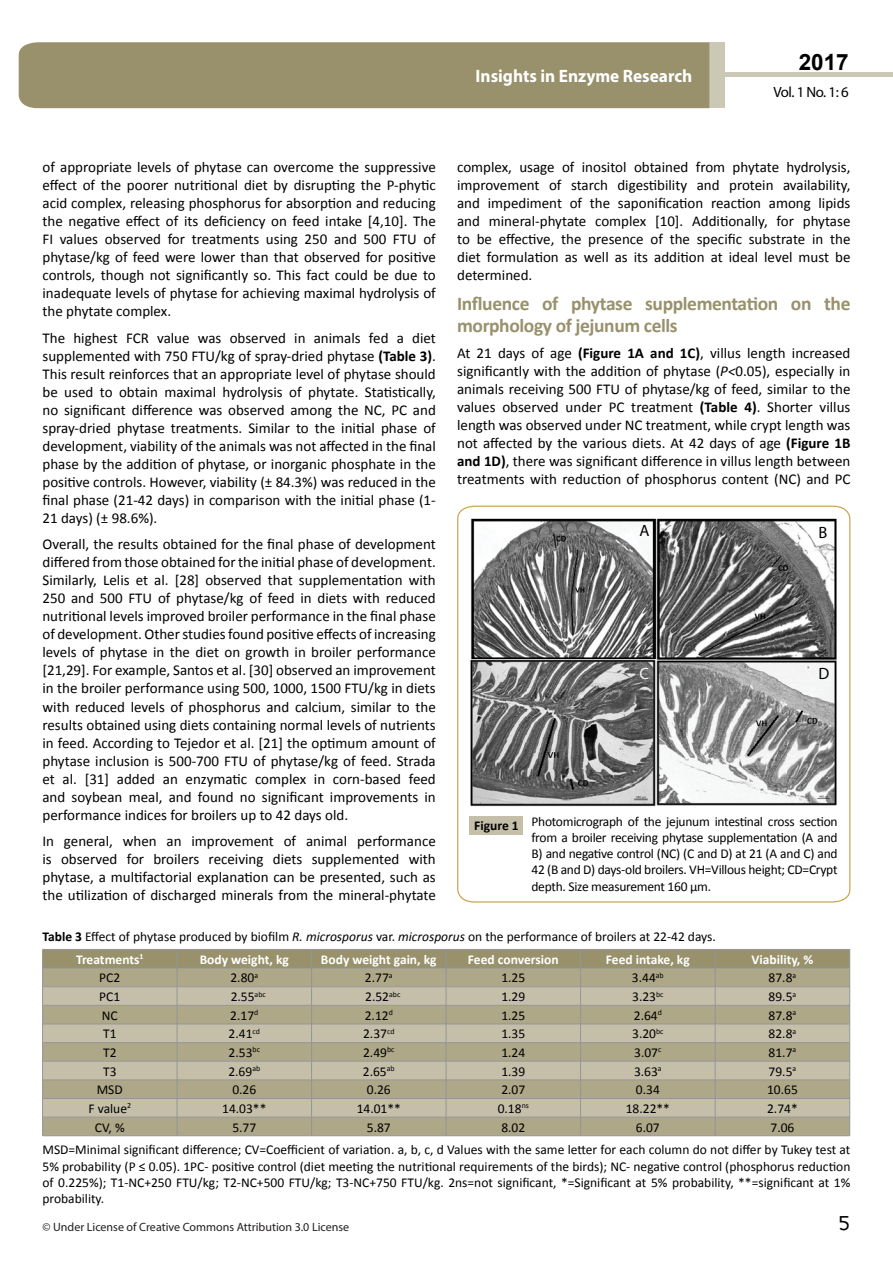
<style>
.page{position:relative;width:893px;height:1263px;background:#fff}
.page>*{position:absolute;margin:0;border:0;box-sizing:border-box;transform-origin:0 0}
.t1{font:25.5px "Tunga";color:#000}
.t2{font:700 22.5px "Arial";color:#000}
.t3{font:700 19.5px/21.5px "Calibri";letter-spacing:-.02em;color:#98916c}
.t4{font:700 18px "Myriad Pro";color:#fff;scale:.96 1}
.t5{font:16.35px "Myriad Pro";color:#000}
.t6{font:16.35px "Myriad Pro";color:#f7f7f7}
.t7{font:15px/18px "Calibri";color:#000;text-align:justify}
.t8{font:14.85px "Myriad Pro";color:#000}
.t9{font:13.5px/16.2px "Calibri";color:#000;text-align:justify}
.t10{font:700 13.5px "Calibri";color:#fff}
.t11{font:12px "Myriad Pro";color:#221e1f}
.s1{font-weight:700}
.s2{font-style:italic}
</style>
<div class="page">
<hr style="left:725px;top:73px;width:168px;height:4px;background:#cbc8b5">
<div style="left:709px;top:42px;width:16px;height:66px;background:#cbc8b5"></div>
<div style="left:19px;top:42px;width:690px;height:66px;background:#98916c"></div>
<svg style="left:42px;top:949px;width:808px;height:187px;background:#b2ac92"></svg>
<hr style="left:715px;top:1117px;width:135px;height:1px;background:#939598">
<svg style="left:457px;top:505px;width:394px;height:398px"></svg>
<img style="left:470px;top:517px;width:368px;height:290px">
<div style="left:470px;top:816px;width:53px;height:18px;background:#c5bfa9"></div>
<p class="t4" style="left:476px;top:64px;width:227px">Insights in Enzyme Research</p>
<p class="t4" style="left:585px;top:74px;width:128px">ISSN 1698-9465</p>
<h2 class="t2" style="left:799px;top:47px;width:52px">2017</h2>
<p class="t8" style="left:773px;top:83px;width:77px">Vol. 1 No. 1: 6</p>
<p class="t7" style="left:42px;top:158px;width:395px">of appropriate levels of phytase can overcome the suppressive effect of the poorer nutritional diet by disrupting the P-phytic acid complex, releasing phosphorus for absorption and reducing the negative effect of its deficiency on feed intake [4,10]. The FI values observed for treatments using 250 and 500 FTU of phytase/kg of feed were lower than that observed for positive controls, though not significantly so. This fact could be due to inadequate levels of phytase for achieving maximal hydrolysis of the phytate complex.</p>
<p class="t7" style="left:42px;top:329px;width:395px">The highest FCR value was observed in animals fed a diet supplemented with 750 FTU/kg of spray-dried phytase <span class="s1">(Table 3)</span>.<br>This result reinforces that an appropriate level of phytase should be used to obtain maximal hydrolysis of phytate. Statistically, no significant difference was observed among the NC, PC and spray-dried phytase treatments. Similar to the initial phase of development, viability of the animals was not affected in the final phase by the addition of phytase, or inorganic phosphate in the positive controls. However, viability (± 84.3%) was reduced in the final phase (21-42 days) in comparison with the initial phase (1- 21 days) (± 98.6%).</p>
<p class="t7" style="left:42px;top:535px;width:395px">Overall, the results obtained for the final phase of development differed from those obtained for the initial phase of development.<br>Similarly, Lelis et al. [28] observed that supplementation with 250 and 500 FTU of phytase/kg of feed in diets with reduced nutritional levels improved broiler performance in the final phase of development. Other studies found positive effects of increasing levels of phytase in the diet on growth in broiler performance [21,29]. For example, Santos et al. [30] observed an improvement in the broiler performance using 500, 1000, 1500 FTU/kg in diets with reduced levels of phosphorus and calcium, similar to the results obtained using diets containing normal levels of nutrients in feed. According to Tejedor et al. [21] the optimum amount of phytase inclusion is 500-700 FTU of phytase/kg of feed. Strada et al. [31] added an enzymatic complex in corn-based feed and soybean meal, and found no significant improvements in performance indices for broilers up to 42 days old.</p>
<p class="t7" style="left:42px;top:832px;width:395px">In general, when an improvement of animal performance is observed for broilers receiving diets supplemented with phytase, a multifactorial explanation can be presented, such as the utilization of discharged minerals from the mineral-phytate</p>
<p class="t7" style="left:457px;top:158px;width:395px">complex, usage of inositol obtained from phytate hydrolysis, improvement of starch digestibility and protein availability, and impediment of the saponification reaction among lipids and mineral-phytate complex [10]. Additionally, for phytase to be effective, the presence of the specific substrate in the diet formulation as well as its addition at ideal level must be determined.</p>
<h3 class="t3" style="left:457px;top:293px;width:395px">Influence of phytase supplementation on the morphology of jejunum cells</h3>
<p class="t7" style="left:457px;top:344px;width:395px">At 21 days of age <span class="s1">(Figure 1A and 1C)</span>, villus length increased significantly with the addition of phytase (<span class="s2">P&lt;</span>0.05), especially in animals receiving 500 FTU of phytase/kg of feed, similar to the values observed under PC treatment <span class="s1">(Table 4)</span>. Shorter villus length was observed under NC treatment, while crypt length was not affected by the various diets. At 42 days of age <span class="s1">(Figure 1B and 1D)</span>, there was significant difference in villus length between treatments with reduction of phosphorus content (NC) and PC</p>
<p class="t5" style="left:639px;top:520px;width:12px">A</p>
<p class="t5" style="left:818px;top:522px;width:10px">B</p>
<p class="t6" style="left:639px;top:663px;width:11px">C</p>
<p class="t5" style="left:818px;top:663px;width:12px">D</p>
<p class="t9" style="left:531px;top:813px;width:308px;text-indent:-57px"><span class="s1">Figure 1</span> Photomicrograph of the jejunum intestinal cross section from a broiler receiving phytase supplementation (A and B) and negative control (NC) (C and D) at 21 (A and C) and 42 (B and D) days-old broilers. VH=Villous height; CD=Crypt depth. Size measurement 160 µm.</p>
<p class="t9" style="left:43px;top:928px;width:675px"><span class="s1">Table 3</span> Effect of phytase produced by biofilm <span class="s2">R. microsporus</span> var. <span class="s2">microsporus</span> on the performance of broilers at 22-42 days.</p>
<p class="t10" style="left:76px;top:951px;width:69px">Treatments<sup>1</sup></p>
<p class="t10" style="left:200px;top:951px;width:91px">Body weight, kg</p>
<p class="t10" style="left:321px;top:951px;width:117px">Body weight gain, kg</p>
<p class="t10" style="left:468px;top:951px;width:92px">Feed conversion</p>
<p class="t10" style="left:606px;top:951px;width:85px">Feed intake, kg</p>
<p class="t10" style="left:751px;top:951px;width:63px">Viability, %</p>
<p class="t9" style="left:99px;top:970px;width:23px">PC2</p>
<p class="t9" style="left:230px;top:970px;width:29px">2.80<sup>a</sup></p>
<p class="t9" style="left:365px;top:970px;width:29px">2.77<sup>a</sup></p>
<p class="t9" style="left:501px;top:970px;width:25px">1.25</p>
<p class="t9" style="left:632px;top:970px;width:33px">3.44<sup>ab</sup></p>
<p class="t9" style="left:769px;top:970px;width:29px">87.8<sup>a</sup></p>
<p class="t9" style="left:99px;top:988px;width:23px">PC1</p>
<p class="t9" style="left:231px;top:988px;width:37px">2.55<sup>abc</sup></p>
<p class="t9" style="left:365px;top:988px;width:37px">2.52<sup>abc</sup></p>
<p class="t9" style="left:501px;top:988px;width:25px">1.29</p>
<p class="t9" style="left:632px;top:988px;width:33px">3.23<sup>bc</sup></p>
<p class="t9" style="left:769px;top:988px;width:29px">89.5<sup>a</sup></p>
<p class="t9" style="left:102px;top:1007px;width:17px">NC</p>
<p class="t9" style="left:230px;top:1007px;width:30px">2.17<sup>d</sup></p>
<p class="t9" style="left:365px;top:1007px;width:30px">2.12<sup>d</sup></p>
<p class="t9" style="left:501px;top:1007px;width:25px">1.25</p>
<p class="t9" style="left:634px;top:1007px;width:30px">2.64<sup>d</sup></p>
<p class="t9" style="left:769px;top:1007px;width:29px">87.8<sup>a</sup></p>
<p class="t9" style="left:103px;top:1026px;width:15px">T1</p>
<p class="t9" style="left:229px;top:1026px;width:33px">2.41<sup>cd</sup></p>
<p class="t9" style="left:363px;top:1026px;width:33px">2.37<sup>cd</sup></p>
<p class="t9" style="left:501px;top:1026px;width:25px">1.35</p>
<p class="t9" style="left:632px;top:1026px;width:33px">3.20<sup>bc</sup></p>
<p class="t9" style="left:769px;top:1026px;width:29px">82.8<sup>a</sup></p>
<p class="t9" style="left:103px;top:1044px;width:15px">T2</p>
<p class="t9" style="left:229px;top:1044px;width:33px">2.53<sup>bc</sup></p>
<p class="t9" style="left:363px;top:1044px;width:33px">2.49<sup>bc</sup></p>
<p class="t9" style="left:501px;top:1044px;width:25px">1.24</p>
<p class="t9" style="left:634px;top:1044px;width:29px">3.07<sup>c</sup></p>
<p class="t9" style="left:769px;top:1044px;width:29px">81.7<sup>a</sup></p>
<p class="t9" style="left:103px;top:1063px;width:15px">T3</p>
<p class="t9" style="left:228px;top:1063px;width:33px">2.69<sup>ab</sup></p>
<p class="t9" style="left:363px;top:1063px;width:33px">2.65<sup>ab</sup></p>
<p class="t9" style="left:501px;top:1063px;width:25px">1.39</p>
<p class="t9" style="left:634px;top:1063px;width:29px">3.63<sup>a</sup></p>
<p class="t9" style="left:769px;top:1063px;width:29px">79.5<sup>a</sup></p>
<p class="t9" style="left:97px;top:1082px;width:28px">MSD</p>
<p class="t9" style="left:232px;top:1082px;width:25px">0.26</p>
<p class="t9" style="left:367px;top:1082px;width:25px">0.26</p>
<p class="t9" style="left:501px;top:1082px;width:25px">2.07</p>
<p class="t9" style="left:636px;top:1082px;width:25px">0.34</p>
<p class="t9" style="left:767px;top:1082px;width:32px">10.65</p>
<p class="t9" style="left:89px;top:1100px;width:44px">F value<sup>2</sup></p>
<p class="t9" style="left:222px;top:1100px;width:46px">14.03**</p>
<p class="t9" style="left:357px;top:1100px;width:46px">14.01**</p>
<p class="t9" style="left:498px;top:1100px;width:33px">0.18<sup>ns</sup></p>
<p class="t9" style="left:626px;top:1100px;width:46px">18.22**</p>
<p class="t9" style="left:767px;top:1100px;width:32px">2.74*</p>
<p class="t9" style="left:95px;top:1119px;width:31px">CV, %</p>
<p class="t9" style="left:232px;top:1119px;width:25px">5.77</p>
<p class="t9" style="left:367px;top:1119px;width:25px">5.87</p>
<p class="t9" style="left:501px;top:1119px;width:25px">8.02</p>
<p class="t9" style="left:636px;top:1119px;width:25px">6.07</p>
<p class="t9" style="left:43px;top:1115px;width:809px;line-height:23px;text-indent:728px">7.06<br>MSD=Minimal significant difference; CV=Coefficient of variation. a, b, c, d Values with the same letter for each column do not differ by Tukey test at</p>
<p class="t9" style="left:42px;top:1158px;width:809px">5% probability (P ≤ 0.05). 1PC- positive control (diet meeting the nutritional requirements of the birds); NC- negative control (phosphorus reduction of 0.225%); T1-NC+250 FTU/kg; T2-NC+500 FTU/kg; T3-NC+750 FTU/kg. 2ns=not significant, *=Significant at 5% probability, **=significant at 1% probability.</p>
<p class="t11" style="left:43px;top:1220px;width:308px">© Under License of Creative Commons Attribution 3.0 License</p>
<h1 class="t1" style="left:839px;top:1206px;width:13px">5</h1>
</div>
